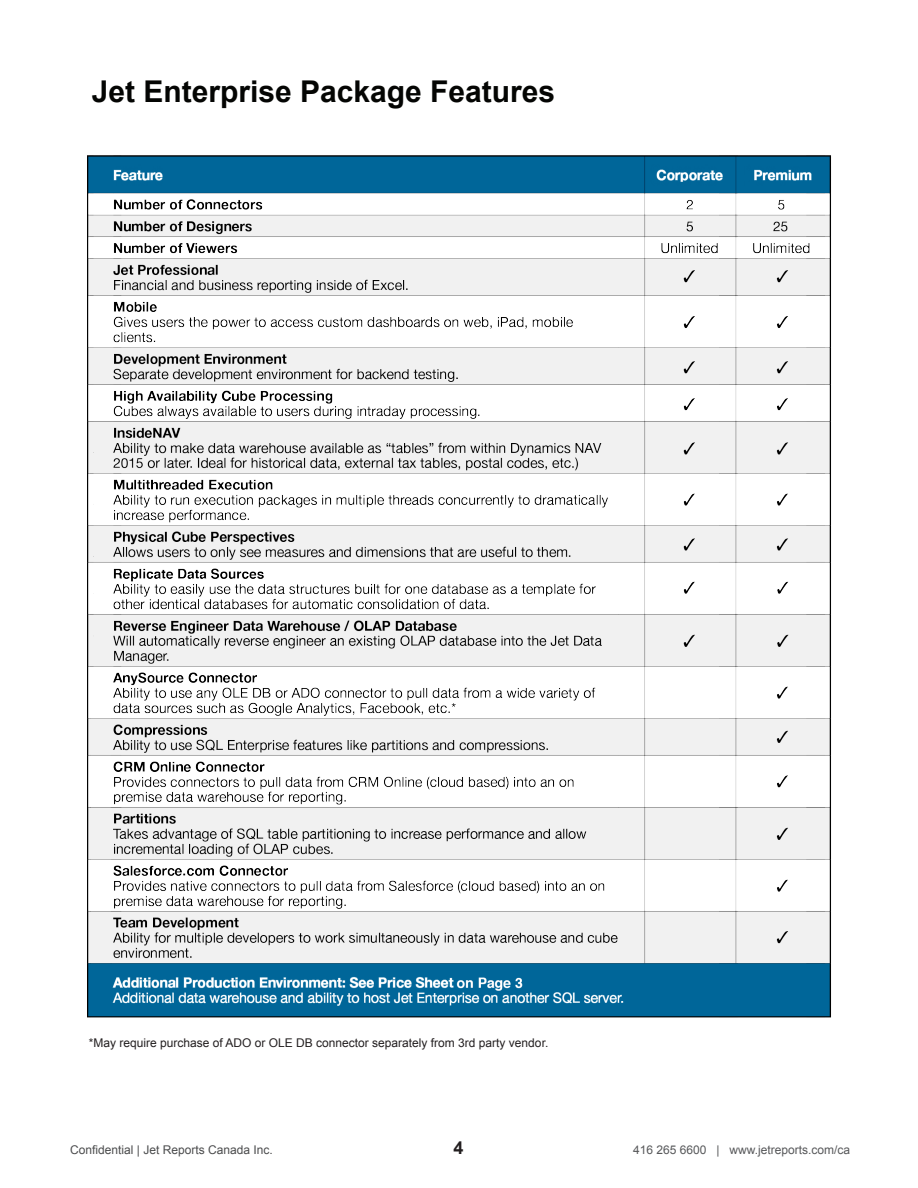
<style>
.page{position:relative;width:918px;height:1188px;background:#fff}
.page>*{position:absolute;margin:0;border:0;box-sizing:border-box;transform-origin:0 0}
.t1{font:700 30px "Arial";color:#040503}
.t2{font:700 18px "Arial";color:#231f20}
.t3{font:12px "Arial";color:#231f20}
.t4{font:12px "Arial";color:#4b4c4d}
.t5{font:12px "Arial";color:#57585a}
</style>
<div class="page">
<img style="left:87px;top:155px;width:745px;height:863px">
<p class="t1" style="left:92px;top:72px;width:465px">Jet Enterprise Package Features</p>
<p class="t3" style="left:89px;top:1035px;width:461px">*May require purchase of ADO or OLE DB connector separately from 3rd party vendor.</p>
<p class="t4" style="left:70px;top:1141px;width:204px">Confidential | Jet Reports Canada Inc.</p>
<p class="t2" style="left:453px;top:1136px;width:12px">4</p>
<p class="t5" style="left:633px;top:1141px;width:219px">416 265 6600 | www.jetreports.com/ca</p>
</div>
